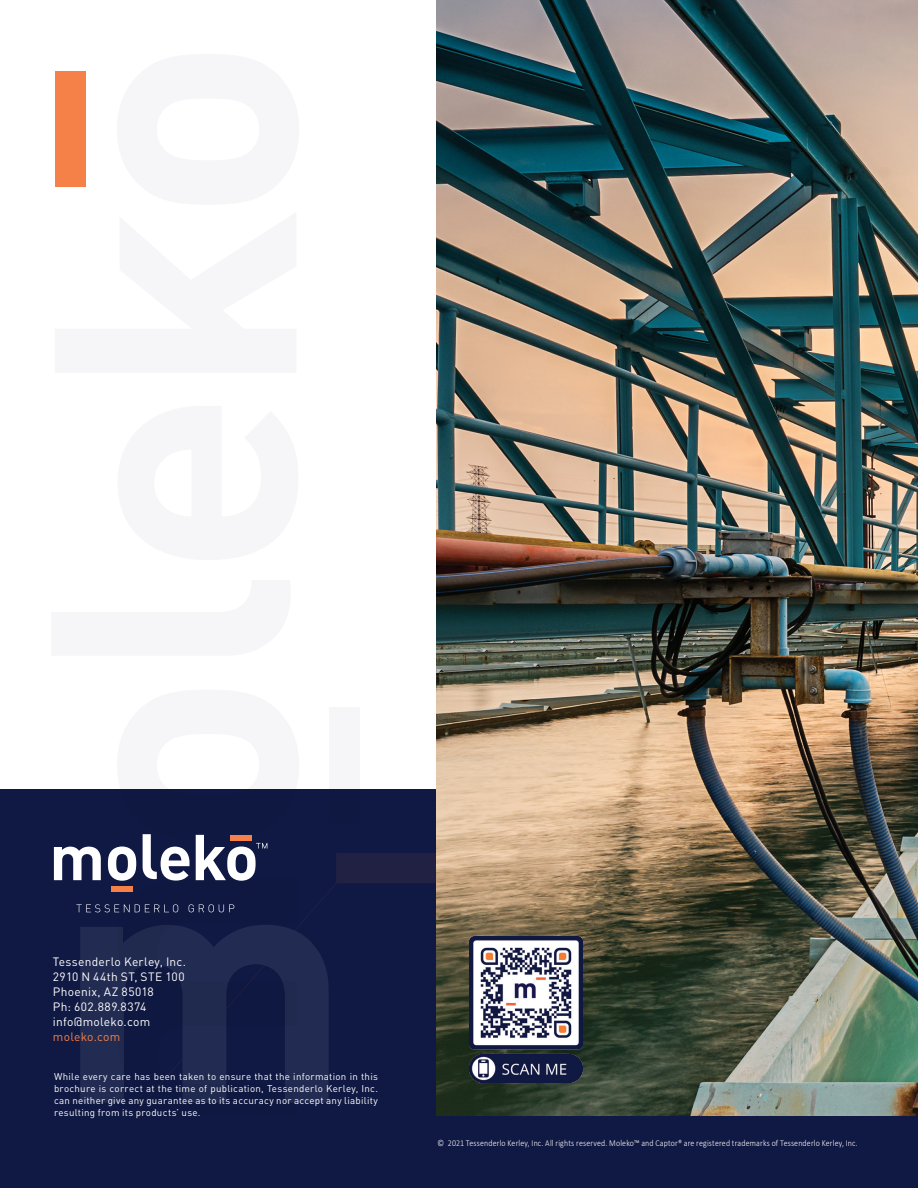
<style>
.page{position:relative;width:918px;height:1188px;background:#fff}
.page>*{position:absolute;margin:0;border:0;box-sizing:border-box;transform-origin:0 0}
.t1{font:12px/15px "DIN Pro";letter-spacing:.02em;color:#fff}
.t2{font:12px "DIN Pro";letter-spacing:.02em;color:#f58048}
.t3{font:9.75px/11.7px "DIN Pro";letter-spacing:.03em;color:#fff;text-align:justify}
.t4{font:300 9px "Calibri";letter-spacing:.02em;color:#fff;scale:.88 1}
</style>
<div class="page">
<div style="left:0;top:790px;width:448px;height:398px;background:#101943"></div>
<svg style="left:53px;top:853px;width:383px;height:70px"></svg>
<div style="left:80px;top:925px;width:249px;height:178px;background:#222b51"></div>
<svg style="left:118px;top:881px;width:178px;height:234px"></svg>
<div style="left:55px;top:72px;width:30px;height:115px;background:#f58048"></div>
<svg style="left:330px;top:789px;width:30px;height:1px"></svg>
<img style="left:436px;top:0;width:482px;height:1117px">
<div style="left:0;top:1117px;width:918px;height:71px;background:#101943"></div>
<svg style="left:76px;top:904px;width:102px;height:8px"></svg>
<svg style="left:189px;top:904px;width:45px;height:8px"></svg>
<svg style="left:54px;top:847px;width:47px;height:33px"></svg>
<div style="left:111px;top:886px;width:22px;height:6px;background:#f58048"></div>
<svg style="left:108px;top:789px;width:191px;height:92px"></svg>
<img style="left:470px;top:937px;width:113px;height:146px">
<p class="t1" style="left:53px;top:954px;width:135px">Tessenderlo Kerley, Inc.<br>2910 N 44th ST, STE 100<br>Phoenix, AZ 85018<br>Ph: 602.889.8374 info@moleko.com</p>
<p class="t2" style="left:53px;top:1029px;width:69px">moleko.com</p>
<p class="t3" style="left:54px;top:1071px;width:326px">While every care has been taken to ensure that the information in this brochure is correct at the time of publication, Tessenderlo Kerley, Inc. can neither give any guarantee as to its accuracy nor accept any liability resulting from its products’ use.</p>
<p class="t4" style="left:437px;top:1137px;width:479px">© 2021 Tessenderlo Kerley, Inc. All rights reserved. Moleko™ and Captor® are registered trademarks of Tessenderlo Kerley, Inc.</p>
</div>
